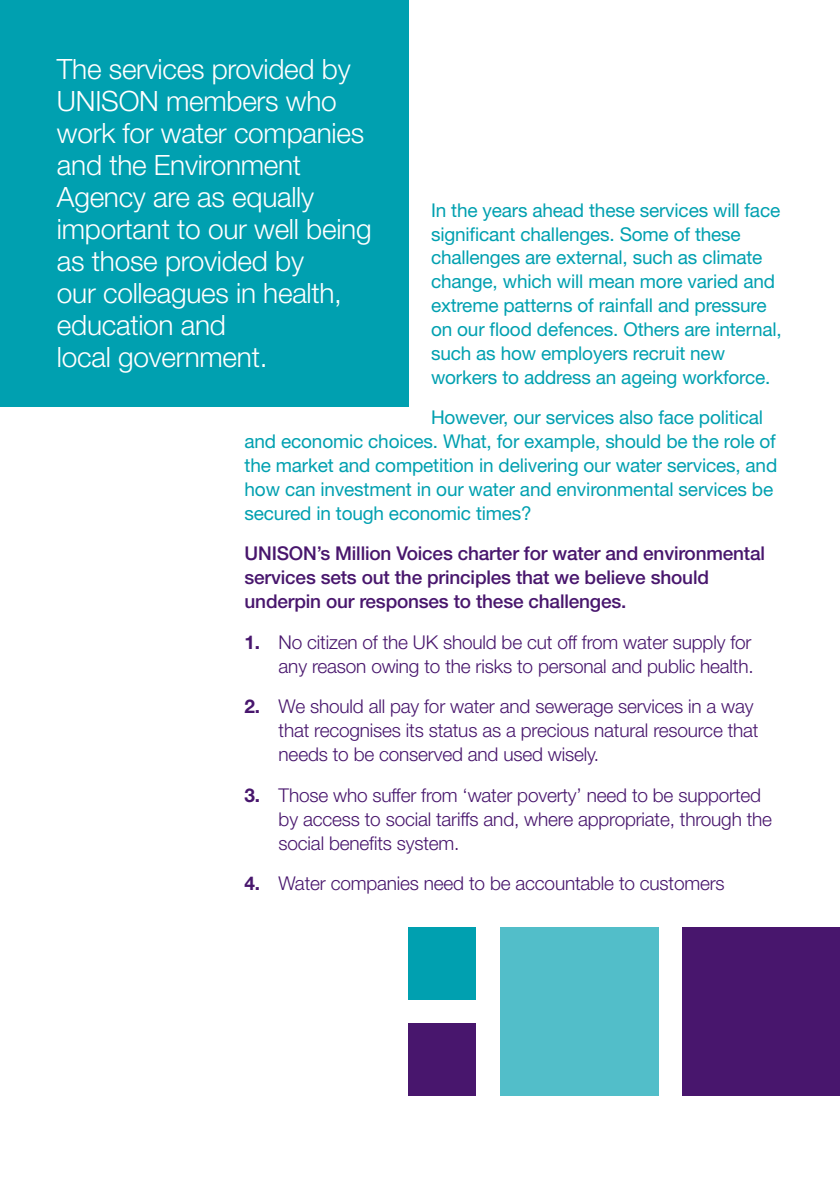
<style>
.page{position:relative;width:840px;height:1189px;background:#fff}
.page>*{position:absolute;margin:0;border:0;box-sizing:border-box;transform-origin:0 0}
.t1{font:300 28px/32px "Helvetica Neue";letter-spacing:-.01em;color:#fff}
.t2{font:19px/23.8px "Helvetica Neue";letter-spacing:-.01em;color:#00a0b0}
.t3{font:300 19px/23.8px "Helvetica Neue";letter-spacing:-.01em;color:#48166d}
.t4{font:500 19px/23.8px "Helvetica Neue";letter-spacing:-.01em;color:#48166d}
.s1{font-weight:700}
</style>
<div class="page">
<div style="left:0;top:0;width:408px;height:406px;background:#00a0b0"></div>
<div style="left:500px;top:927px;width:157px;height:168px;background:#52bec9"></div>
<div style="left:408px;top:927px;width:67px;height:72px;background:#00a0b0"></div>
<div style="left:408px;top:1023px;width:67px;height:72px;background:#48166d"></div>
<div style="left:681px;top:927px;width:158px;height:168px;background:#48166d"></div>
<h1 class="t1" style="left:57px;top:53px;width:316px">The services provided by<br>UNISON members who work for water companies and the Environment<br>Agency are as equally important to our well being as those provided by<br>our colleagues in health, education and<br>local government.</h1>
<p class="t2" style="left:431px;top:198px;width:352px">In the years ahead these services will face significant challenges. Some of these challenges are external, such as climate change, which will mean more varied and extreme patterns of rainfall and pressure on our flood defences. Others are internal, such as how employers recruit new workers to address an ageing workforce.</p>
<p class="t2" style="left:244px;top:405px;width:534px;text-indent:186px">However, our services also face political and economic choices. What, for example, should be the role of the market and competition in delivering our water services, and how can investment in our water and environmental services be secured in tough economic times?</p>
<p class="t4" style="left:244px;top:541px;width:521px">UNISON’s Million Voices charter for water and environmental services sets out the principles that we believe should underpin our responses to these challenges.</p>
<p class="t3" style="left:244px;top:630px;width:510px;text-align:right"><span class="s1">1.</span> No citizen of the UK should be cut off from water supply for any reason owing to the risks to personal and public health.</p>
<p class="t3" style="left:278px;top:694px;width:481px;text-indent:-34px"><span class="s1">2.</span> We should all pay for water and sewerage services in a way that recognises its status as a precious natural resource that needs to be conserved and used wisely.</p>
<p class="t3" style="left:278px;top:783px;width:494px;text-indent:-34px"><span class="s1">3.</span> Those who suffer from ‘water poverty’ need to be supported by access to social tariffs and, where appropriate, through the social benefits system.</p>
<p class="t3" style="left:244px;top:871px;width:481px"><span class="s1">4.</span> Water companies need to be accountable to customers</p>
</div>
